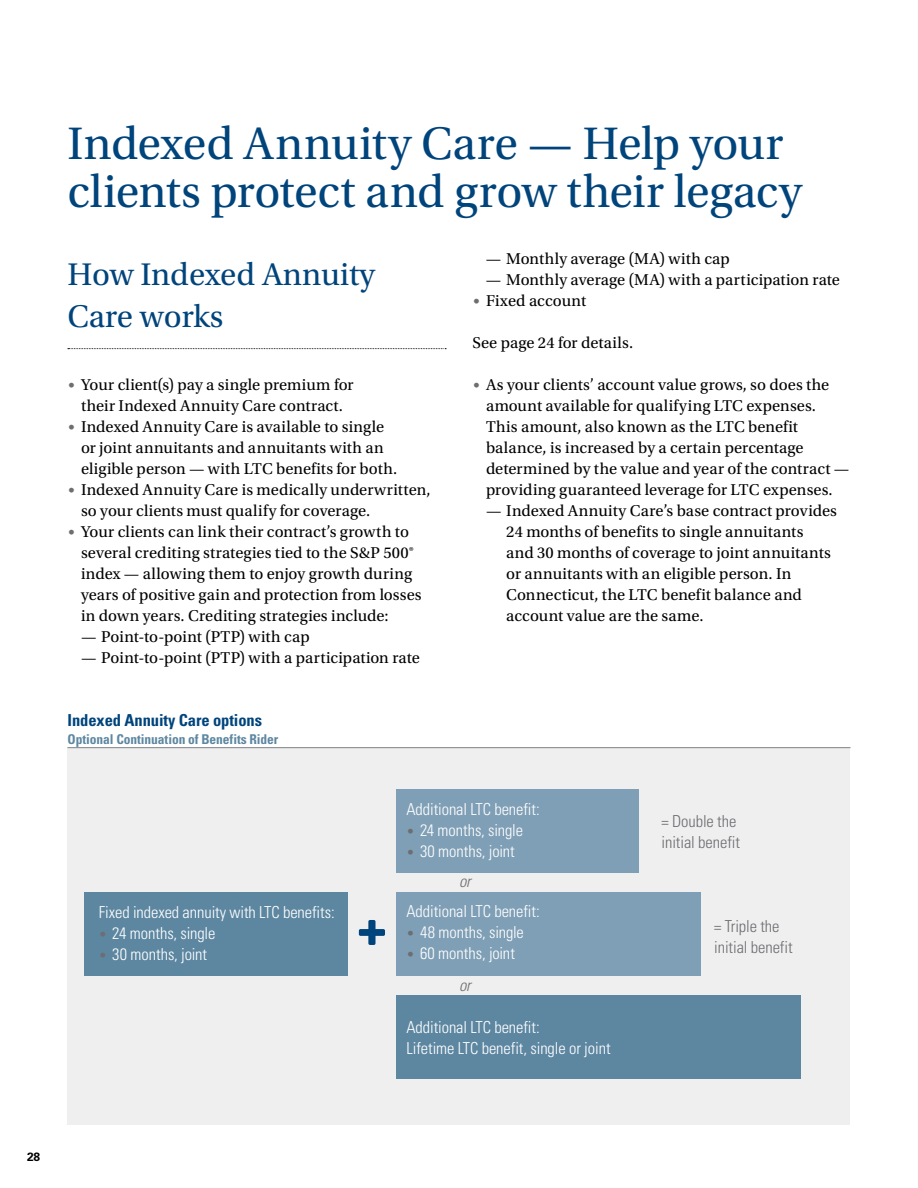
<style>
.page{position:relative;width:918px;height:1188px;background:#fff}
.page>*{position:absolute;margin:0;border:0;box-sizing:border-box;transform-origin:0 0}
.t1{font:48px/48px "Utopia Std";letter-spacing:-.005em;color:#00447c}
.t2{font:33px/42px "Utopia Std";color:#00447c}
.t3{font:16.5px/21px "Utopia Std";letter-spacing:.005em;color:#000}
.t4{font:300 condensed 16.5px/21px "Univers LT Std";letter-spacing:-.005em;color:#fff}
.t5{font:300 condensed 16.5px/21px "Univers LT Std";letter-spacing:-.005em;color:#6d6e71}
.t6{font:700 condensed 16.5px "Univers LT Std";letter-spacing:-.005em;color:#00447c}
.t7{font:italic 300 condensed 16.5px "Univers LT Std";color:#6d6e71}
.t8{font:700 condensed 13.5px "Univers LT Std";letter-spacing:-.005em;color:#5d87a1}
.t9{font:700 12px "Univers LT Std";color:#000}
.s1{font-family:"Univers LT Std";font-weight:300;font-stretch:condensed;font-size:13.5px;color:#6d6e71}
.s2{font-size:13.5px;color:#6d6e71}
</style>
<div class="page">
<svg style="left:68px;top:348px;width:378px;height:1px"></svg>
<div style="left:68px;top:747px;width:782px;height:378px;background:#efeff0"></div>
<div style="left:84px;top:892px;width:264px;height:84px;background:#5d87a1"></div>
<div style="left:396px;top:892px;width:304px;height:84px;background:#7f9fb6"></div>
<div style="left:396px;top:995px;width:405px;height:84px;background:#5d87a1"></div>
<div style="left:396px;top:789px;width:243px;height:84px;background:#7f9fb6"></div>
<hr style="left:68px;top:747px;width:782px;height:1px;background:#808285">
<svg style="left:359px;top:920px;width:26px;height:25px"></svg>
<h1 class="t1" style="left:68px;top:121px;width:736px">Indexed Annuity Care — Help your clients protect and grow their legacy</h1>
<h2 class="t2" style="left:68px;top:254px;width:309px">How Indexed Annuity<br>Care works</h2>
<p class="t3" style="left:68px;top:375px;width:288px;text-align:center"><span class="s1">•</span> Your client(s) pay a single premium for their Indexed Annuity Care contract.</p>
<p class="t3" style="left:81px;top:417px;width:318px;text-indent:-14px"><span class="s1">•</span> Indexed Annuity Care is available to single or joint annuitants and annuitants with an eligible person — with LTC benefits for both.</p>
<p class="t3" style="left:81px;top:480px;width:351px;text-indent:-14px"><span class="s1">•</span> Indexed Annuity Care is medically underwritten, so your clients must qualify for coverage.</p>
<p class="t3" style="left:81px;top:522px;width:342px;text-indent:-14px"><span class="s1">•</span> Your clients can link their contract’s growth to several crediting strategies tied to the S&amp;P 500® index — allowing them to enjoy growth during years of positive gain and protection from losses in down years. Crediting strategies include:</p>
<p class="t3" style="left:81px;top:627px;width:230px">— Point-to-point (PTP) with cap</p>
<p class="t3" style="left:81px;top:648px;width:340px">— Point-to-point (PTP) with a participation rate</p>
<p class="t6" style="left:68px;top:710px;width:196px">Indexed Annuity Care options</p>
<p class="t8" style="left:68px;top:731px;width:212px">Optional Continuation of Benefits Rider</p>
<p class="t3" style="left:486px;top:249px;width:245px">— Monthly average (MA) with cap</p>
<p class="t3" style="left:486px;top:270px;width:356px">— Monthly average (MA) with a participation rate</p>
<p class="t3" style="left:472px;top:291px;width:115px"><span class="s1">•</span> Fixed account</p>
<p class="t3" style="left:473px;top:333px;width:162px">See page 24 for details.</p>
<p class="t3" style="left:486px;top:375px;width:365px;text-indent:-14px"><span class="s1">•</span> As your clients’ account value grows, so does the amount available for qualifying LTC expenses.<br>This amount, also known as the LTC benefit balance, is increased by a certain percentage determined by the value and year of the contract — providing guaranteed leverage for LTC expenses.</p>
<p class="t3" style="left:506px;top:501px;width:332px;text-indent:-20px">— Indexed Annuity Care’s base contract provides 24 months of benefits to single annuitants<br>and 30 months of coverage to joint annuitants or annuitants with an eligible person. In Connecticut, the LTC benefit balance and account value are the same.</p>
<p class="t4" style="left:99px;top:902px;width:237px">Fixed indexed annuity with LTC benefits:</p>
<p class="t4" style="left:99px;top:923px;width:118px"><span class="s2">•</span> 24 months, single</p>
<p class="t4" style="left:99px;top:944px;width:110px"><span class="s2">•</span> 30 months, joint</p>
<p class="t4" style="left:406px;top:798px;width:135px">Additional LTC benefit:</p>
<p class="t4" style="left:406px;top:819px;width:118px"><span class="s2">•</span> 24 months, single</p>
<p class="t4" style="left:406px;top:840px;width:110px"><span class="s2">•</span> 30 months, joint</p>
<p class="t7" style="left:459px;top:871px;width:13px">or</p>
<p class="t4" style="left:407px;top:901px;width:135px">Additional LTC benefit:</p>
<p class="t4" style="left:406px;top:922px;width:119px"><span class="s2">•</span> 48 months, single</p>
<p class="t4" style="left:406px;top:943px;width:110px"><span class="s2">•</span> 60 months, joint</p>
<p class="t7" style="left:459px;top:975px;width:13px">or</p>
<p class="t4" style="left:407px;top:1017px;width:206px">Additional LTC benefit:<br>Lifetime LTC benefit, single or joint</p>
<p class="t5" style="left:662px;top:810px;width:80px">= Double the initial benefit</p>
<p class="t5" style="left:714px;top:916px;width:80px">= Triple the initial benefit</p>
<p class="t9" style="left:27px;top:1150px;width:15px">28</p>
</div>
